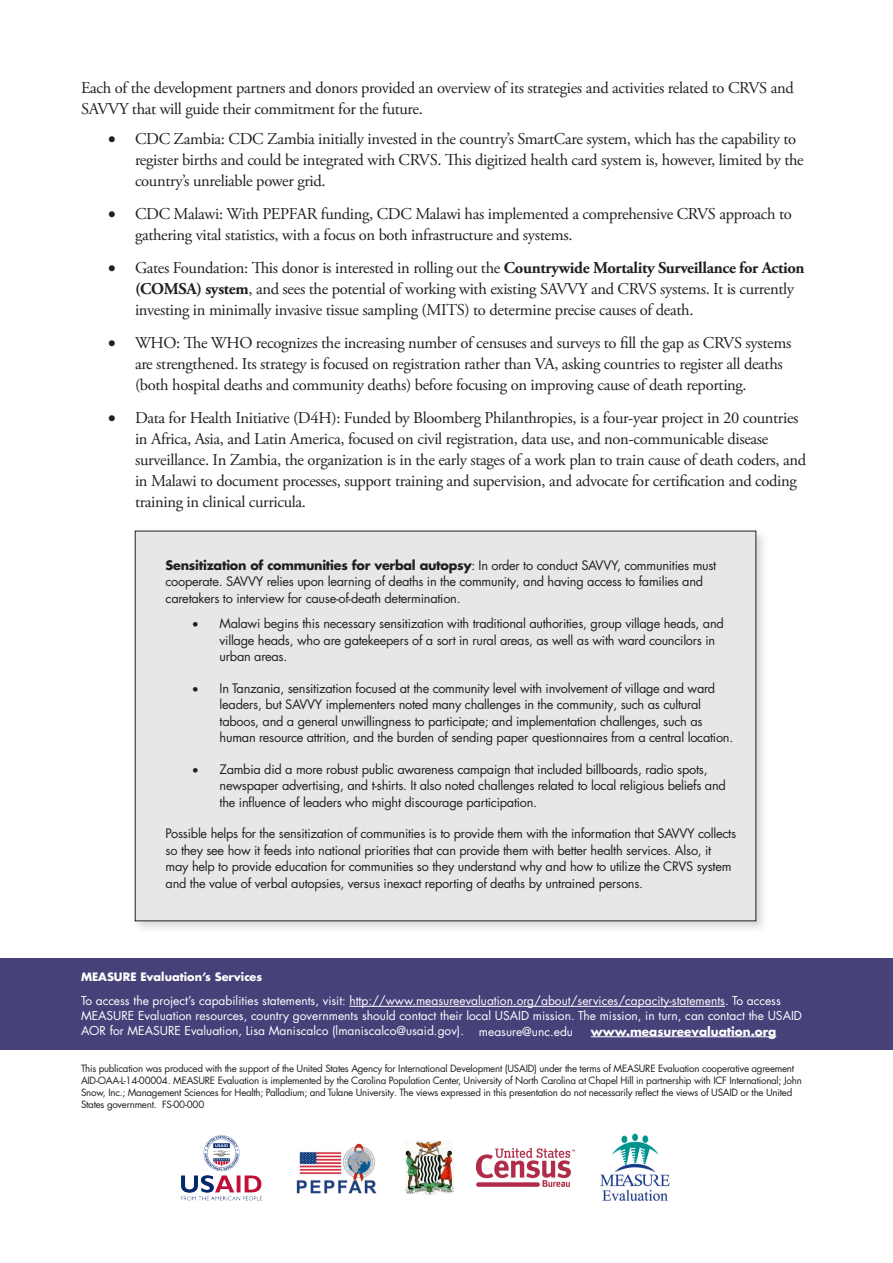
<style>
.page{position:relative;width:893px;height:1263px;background:#fff}
.page>*{position:absolute;margin:0;border:0;box-sizing:border-box;transform-origin:0 0}
.t1{font:16.5px/21px "Adobe Garamond Pro";letter-spacing:-.02em;color:#231f20}
.t2{font:12.75px/16.5px "Futura LT Pro";letter-spacing:-.02em;color:#231f20}
.t3{font:12px/15px "Futura LT Pro";color:#fff}
.t4{font:700 12px "Futura LT Pro";color:#fff}
.t5{font:700 11.25px "Futura LT Pro";color:#fff}
.t6{font:9.75px/12px "Futura LT Pro";letter-spacing:-.025em;color:#211d1e}
.s1{font-weight:700}
.s2{color:#231f20}
</style>
<div class="page">
<div style="left:131px;top:527px;width:637px;height:407px;background:#231f20;opacity:.18"></div>
<div style="left:135px;top:531px;width:621px;height:390px;background:#e6e7e9"></div>
<div style="left:0;top:959px;width:893px;height:91px;background:#47417a"></div>
<hr style="left:349px;top:1006px;width:376px;height:1px;background:#fff">
<hr style="left:591px;top:1036px;width:185px;height:1px;background:#fff">
<img style="left:476px;top:1148px;width:98px;height:38px">
<img style="left:600px;top:1134px;width:69px;height:67px">
<img style="left:181px;top:1135px;width:81px;height:66px">
<img style="left:296px;top:1143px;width:81px;height:51px">
<img style="left:406px;top:1141px;width:48px;height:53px">
<p class="t1" style="left:81px;top:78px;width:714px">Each of the development partners and donors provided an overview of its strategies and activities related to CRVS and<br>SAVVY that will guide their commitment for the future.</p>
<p class="t1" style="left:135px;top:129px;width:670px;text-indent:-27px">• CDC Zambia: CDC Zambia initially invested in the country’s SmartCare system, which has the capability to register births and could be integrated with CRVS. This digitized health card system is, however, limited by the country’s unreliable power grid.</p>
<p class="t1" style="left:135px;top:204px;width:658px;text-indent:-27px">• CDC Malawi: With PEPFAR funding, CDC Malawi has implemented a comprehensive CRVS approach to gathering vital statistics, with a focus on both infrastructure and systems.</p>
<p class="t1" style="left:135px;top:258px;width:671px;text-indent:-27px">• Gates Foundation: This donor is interested in rolling out the <span class="s1">Countrywide Mortality Surveillance for Action (COMSA) system</span>, and sees the potential of working with existing SAVVY and CRVS systems. It is currently investing in minimally invasive tissue sampling (MITS) to determine precise causes of death.</p>
<p class="t1" style="left:135px;top:333px;width:658px;text-indent:-27px">• WHO: The WHO recognizes the increasing number of censuses and surveys to fill the gap as CRVS systems are strengthened. Its strategy is focused on registration rather than VA, asking countries to register all deaths (both hospital deaths and community deaths) before focusing on improving cause of death reporting.</p>
<p class="t1" style="left:135px;top:408px;width:673px;text-indent:-27px">• Data for Health Initiative (D4H): Funded by Bloomberg Philanthropies, is a four-year project in 20 countries in Africa, Asia, and Latin America, focused on civil registration, data use, and non-communicable disease surveillance. In Zambia, the organization is in the early stages of a work plan to train cause of death coders, and in Malawi to document processes, support training and supervision, and advocate for certification and coding training in clinical curricula.</p>
<p class="t2" style="left:166px;top:557px;width:552px"><span class="s1">Sensitization of communities for verbal autopsy</span>: In order to conduct SAVVY, communities must cooperate. SAVVY relies upon learning of deaths in the community, and having access to families and caretakers to interview for cause-of-death determination.</p>
<p class="t2" style="left:220px;top:615px;width:506px;text-indent:-27px">• Malawi begins this necessary sensitization with traditional authorities, group village heads, and village heads, who are gatekeepers of a sort in rural areas, as well as with ward councilors in urban areas.</p>
<p class="t2" style="left:220px;top:680px;width:515px;text-indent:-27px">• In Tanzania, sensitization focused at the community level with involvement of village and ward leaders, but SAVVY implementers noted many challenges in the community, such as cultural taboos, and a general unwillingness to participate; and implementation challenges, such as human resource attrition, and the burden of sending paper questionnaires from a central location.</p>
<p class="t2" style="left:220px;top:761px;width:508px;text-indent:-27px">• Zambia did a more robust public awareness campaign that included billboards, radio spots, newspaper advertising, and t-shirts. It also noted challenges related to local religious beliefs and the influence of leaders who might discourage participation.</p>
<p class="t2" style="left:166px;top:825px;width:572px">Possible helps for the sensitization of communities is to provide them with the information that SAVVY collects so they see how it feeds into national priorities that can provide them with better health services. Also, it may help to provide education for communities so they understand why and how to utilize the CRVS system and the value of verbal autopsies, versus inexact reporting of deaths by untrained persons.</p>
<p class="t5" style="left:81px;top:968px;width:183px">MEASURE Evaluation’s Services</p>
<p class="t3" style="left:81px;top:993px;width:723px">To access the project’s capabilities statements, visit: http://www.measureevaluation.org/about/services/capacity-statements. To access<br>MEASURE Evaluation resources, country governments should contact their local USAID mission. The mission, in turn, can contact the USAID<br>AOR for MEASURE Evaluation, Lisa Maniscalco (lmaniscalco@usaid.gov).</p>
<p class="t3" style="left:479px;top:1023px;width:96px">measure@unc.edu</p>
<p class="t4" style="left:591px;top:1022px;width:187px">www.measureevaluation.org</p>
<p class="t6" style="left:81px;top:1062px;width:722px">This publication was produced with the support of the United States Agency for International Development (USAID) under the terms of MEASURE Evaluation cooperative agreement AID-OAA-L-14-00004. MEASURE Evaluation is implemented by the Carolina Population Center, University of North Carolina at Chapel Hill in partnership with ICF International; John Snow, Inc.; Management Sciences for Health; Palladium; and Tulane University. The views expressed in this presentation do not necessarily reflect the views of USAID or the United States government. <span class="s2">FS-00-000</span></p>
</div>
